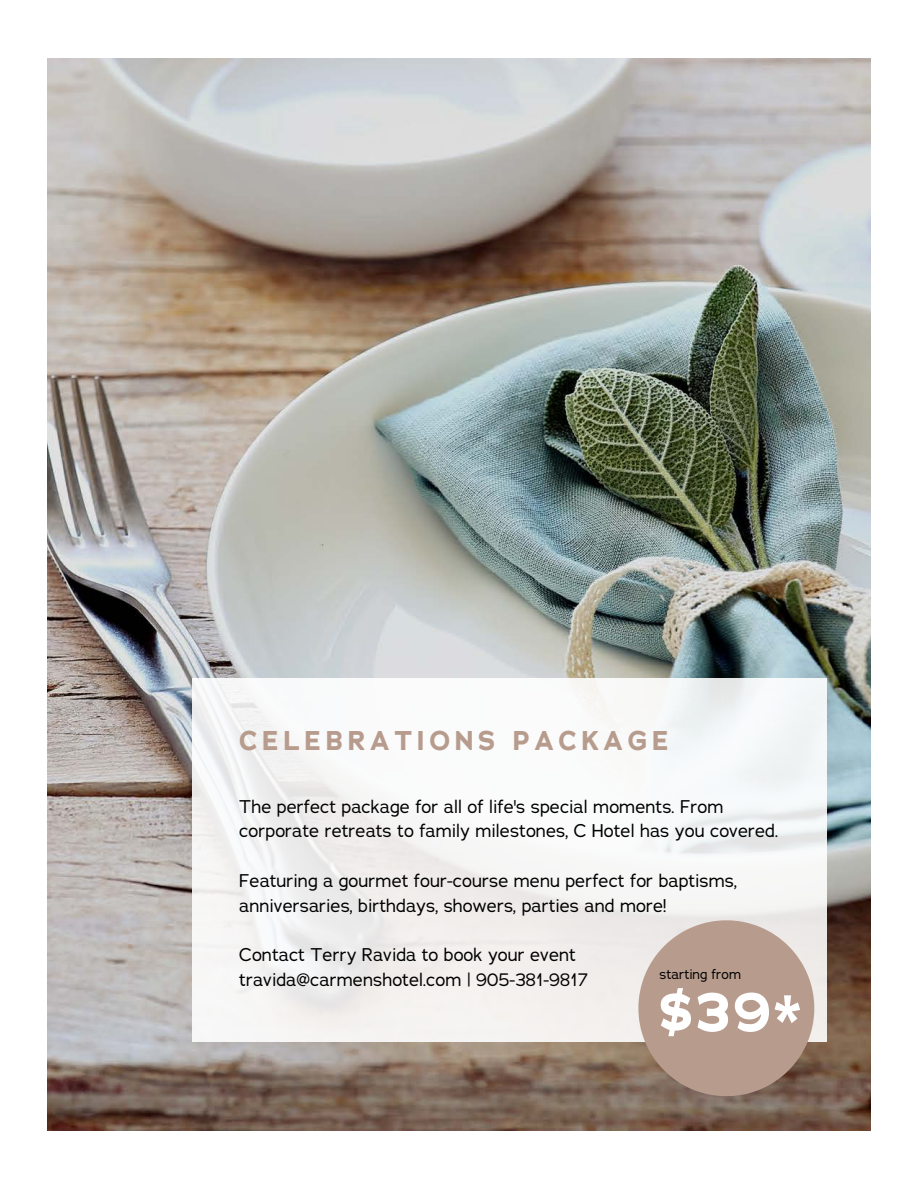
<style>
.page{position:relative;width:918px;height:1188px;background:#fff}
.page>*{position:absolute;margin:0;border:0;box-sizing:border-box;transform-origin:0 0}
.t1{font:700 55.5px "Adrianna";color:#fff}
.t2{font:700 27px "Adrianna";letter-spacing:.165em;color:#b79c8e}
.t3{font:18px/24.8px "Adrianna";color:#000}
.t4{font:13.5px "Adrianna";color:#000}
</style>
<div class="page">
<img style="left:47px;top:58px;width:824px;height:1072px">
<div style="left:192px;top:678px;width:635px;height:363px;background:linear-gradient(to right,#f4f3f2,#f4f5f5)"></div>
<svg style="left:638px;top:920px;width:176px;height:176px;background:#b69e92"></svg>
<p class="t2" style="left:239px;top:730px;width:431px">CELEBRATIONS PACKAGE</p>
<p class="t3" style="left:239px;top:794px;width:540px">The perfect package for all of life's special moments. From corporate retreats to family milestones, C Hotel has you covered.</p>
<p class="t3" style="left:239px;top:868px;width:499px">Featuring a gourmet four-course menu perfect for baptisms, anniversaries, birthdays, showers, parties and more!</p>
<p class="t3" style="left:239px;top:942px;width:338px">Contact Terry Ravida to book your event</p>
<p class="t3" style="left:239px;top:967px;width:350px">travida@carmenshotel.com | 905-381-9817</p>
<p class="t4" style="left:659px;top:966px;width:83px">starting from</p>
<p class="t1" style="left:659px;top:989px;width:144px">$39*</p>
</div>
